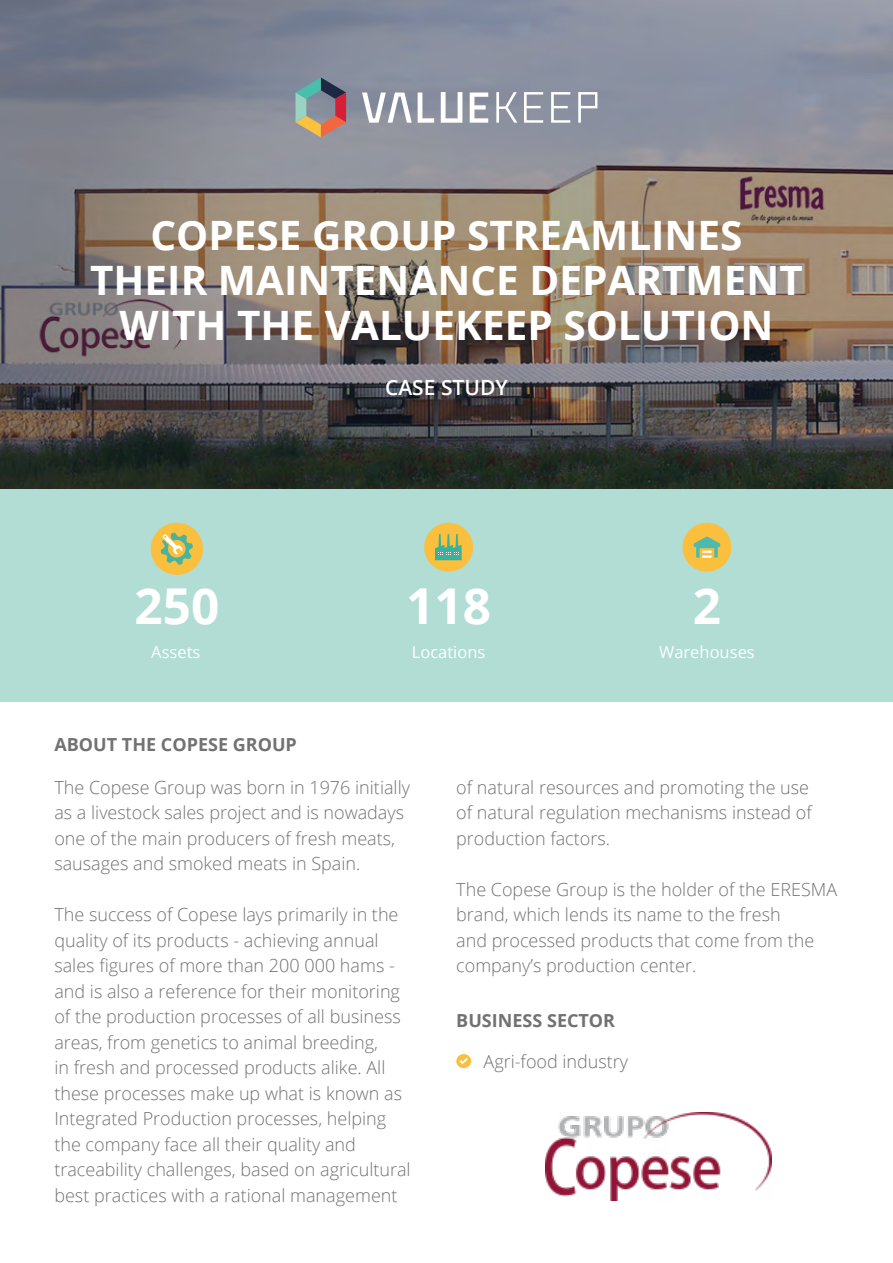
<style>
.page{position:relative;width:893px;height:1263px;background:#fff}
.page>*{position:absolute;margin:0;border:0;box-sizing:border-box;transform-origin:0 0}
.t1{font:700 49.5px "Open Sans";color:#fff}
.t2{font:700 40.5px/45px "Open Sans";color:#fff;text-align:center}
.t3{font:600 21px "Open Sans";color:#fff}
.t4{font:300 18px/25.5px "Open Sans";color:#727272}
.t5{font:700 18px "Open Sans";color:#727272}
.t6{font:16.5px "Open Sans";color:#fff}
</style>
<div class="page">
<svg style="left:0;top:0;width:893px;height:489px;background:#777271"></svg>
<svg style="left:296px;top:77px;width:50px;height:60px;background:#948781"></svg>
<svg style="left:362px;top:93px;width:50px;height:30px"></svg>
<svg style="left:418px;top:93px;width:16px;height:30px"></svg>
<svg style="left:441px;top:92px;width:21px;height:31px"></svg>
<svg style="left:470px;top:93px;width:18px;height:30px"></svg>
<svg style="left:496px;top:92px;width:21px;height:31px"></svg>
<svg style="left:524px;top:92px;width:19px;height:31px"></svg>
<svg style="left:551px;top:92px;width:19px;height:31px"></svg>
<svg style="left:578px;top:92px;width:19px;height:31px"></svg>
<div style="left:0;top:489px;width:893px;height:213px;background:#b1ddd4"></div>
<div style="left:456px;top:1054px;width:15px;height:14px;background:#fabf3d;border-radius:50%"></div>
<svg style="left:460px;top:1058px;width:8px;height:6px"></svg>
<div style="left:151px;top:523px;width:52px;height:52px;background:#fabf3d;border-radius:50%"></div>
<svg style="left:161px;top:533px;width:32px;height:32px"></svg>
<img style="left:546px;top:1112px;width:225px;height:88px">
<div style="left:424px;top:523px;width:49px;height:49px;background:#fabf3d;border-radius:50%"></div>
<svg style="left:435px;top:534px;width:27px;height:26px"></svg>
<div style="left:682px;top:523px;width:49px;height:49px;background:#fabf3d;border-radius:50%"></div>
<svg style="left:693px;top:536px;width:27px;height:22px"></svg>
<h2 class="t2" style="left:90px;top:212px;width:714px">COPESE GROUP STREAMLINES<br>THEIR MAINTENANCE DEPARTMENT<br>WITH THE VALUEKEEP SOLUTION</h2>
<p class="t3" style="left:385px;top:372px;width:124px">CASE STUDY</p>
<h1 class="t1" style="left:135px;top:571px;width:86px">250</h1>
<p class="t6" style="left:151px;top:641px;width:51px">Assets</p>
<p class="t6" style="left:412px;top:641px;width:75px">Locations</p>
<h1 class="t1" style="left:406px;top:571px;width:86px">118</h1>
<p class="t5" style="left:54px;top:731px;width:244px">ABOUT THE COPESE GROUP</p>
<h1 class="t1" style="left:693px;top:571px;width:30px">2</h1>
<p class="t6" style="left:659px;top:641px;width:97px">Warehouses</p>
<p class="t4" style="left:54px;top:774px;width:357px">The Copese Group was born in 1976 initially as a livestock sales project and is nowadays one of the main producers of fresh meats, sausages and smoked meats in Spain.</p>
<p class="t4" style="left:54px;top:901px;width:358px">The success of Copese lays primarily in the quality of its products - achieving annual sales figures of more than 200 000 hams - and is also a reference for their monitoring of the production processes of all business areas, from genetics to animal breeding,<br>in fresh and processed products alike. All these processes make up what is known as Integrated Production processes, helping the company face all their quality and traceability challenges, based on agricultural best practices with a rational management</p>
<p class="t4" style="left:456px;top:774px;width:357px">of natural resources and promoting the use of natural regulation mechanisms instead of production factors.</p>
<p class="t4" style="left:456px;top:876px;width:382px">The Copese Group is the holder of the ERESMA brand, which lends its name to the fresh<br>and processed products that come from the company’s production center.</p>
<p class="t5" style="left:456px;top:1008px;width:160px">BUSINESS SECTOR</p>
<p class="t4" style="left:456px;top:1048px;width:173px">• Agri-food industry</p>
</div>
